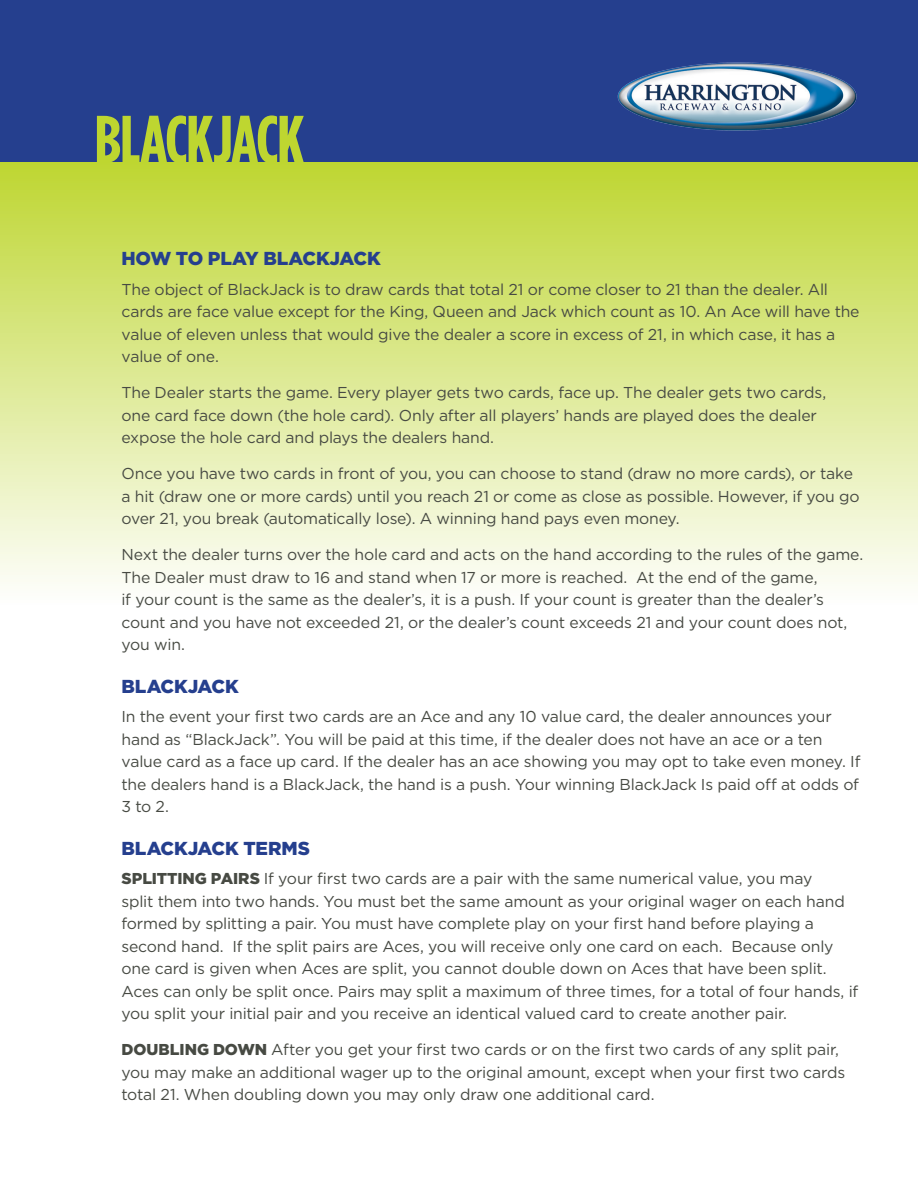
<style>
.page{position:relative;width:918px;height:1188px;background:#fff}
.page>*{position:absolute;margin:0;border:0;box-sizing:border-box;transform-origin:0 0}
.t1{font:700 67.5px "Gotham Condensed";letter-spacing:-.025em;color:#bed630}
.t2{font:900 18.75px "Gotham";letter-spacing:-.01em;color:#253f8e}
.t3{font:15.75px/22.5px "Gotham";letter-spacing:-.01em;color:#474a43}
.s1{font-weight:900}
</style>
<div class="page">
<svg style="left:0;top:162px;width:918px;height:422px;background:#dce992"></svg>
<div style="left:0;top:0;width:918px;height:162px;background:#253f8e"></div>
<img style="left:617px;top:62px;width:240px;height:69px">
<h1 class="t1" style="left:94px;top:101px;width:211px">BLACKJACK</h1>
<p class="t2" style="left:122px;top:248px;width:261px">HOW TO PLAY BLACKJACK</p>
<p class="t3" style="left:122px;top:277px;width:740px">The object of BlackJack is to draw cards that total 21 or come closer to 21 than the dealer. All cards are face value except for the King, Queen and Jack which count as 10. An Ace will have the value of eleven unless that would give the dealer a score in excess of 21, in which case, it has a value of one.</p>
<p class="t3" style="left:122px;top:381px;width:706px">The Dealer starts the game. Every player gets two cards, face up. The dealer gets two cards, one card face down (the hole card). Only after all players’ hands are played does the dealer expose the hole card and plays the dealers hand.</p>
<p class="t3" style="left:122px;top:462px;width:740px">Once you have two cards in front of you, you can choose to stand (draw no more cards), or take a hit (draw one or more cards) until you reach 21 or come as close as possible. However, if you go over 21, you break (automatically lose). A winning hand pays even money.</p>
<p class="t3" style="left:122px;top:543px;width:743px">Next the dealer turns over the hole card and acts on the hand according to the rules of the game.<br>The Dealer must draw to 16 and stand when 17 or more is reached. At the end of the game,<br>if your count is the same as the dealer’s, it is a push. If your count is greater than the dealer’s count and you have not exceeded 21, or the dealer’s count exceeds 21 and your count does not, you win.</p>
<p class="t2" style="left:122px;top:675px;width:119px">BLACKJACK</p>
<p class="t3" style="left:122px;top:705px;width:741px">In the event your first two cards are an Ace and any 10 value card, the dealer announces your hand as “BlackJack”. You will be paid at this time, if the dealer does not have an ace or a ten value card as a face up card. If the dealer has an ace showing you may opt to take even money. If the dealers hand is a BlackJack, the hand is a push. Your winning BlackJack Is paid off at odds of 3 to 2.</p>
<p class="t2" style="left:122px;top:837px;width:190px">BLACKJACK TERMS</p>
<p class="t3" style="left:122px;top:867px;width:738px"><span class="s1">SPLITTING PAIRS</span> If your first two cards are a pair with the same numerical value, you may<br>split them into two hands. You must bet the same amount as your original wager on each hand formed by splitting a pair. You must have complete play on your first hand before playing a second hand. If the split pairs are Aces, you will receive only one card on each. Because only one card is given when Aces are split, you cannot double down on Aces that have been split.<br>Aces can only be split once. Pairs may split a maximum of three times, for a total of four hands, if you split your initial pair and you receive an identical valued card to create another pair.</p>
<p class="t3" style="left:122px;top:1038px;width:725px"><span class="s1">DOUBLING DOWN</span> After you get your first two cards or on the first two cards of any split pair, you may make an additional wager up to the original amount, except when your first two cards total 21. When doubling down you may only draw one additional card.</p>
</div>
